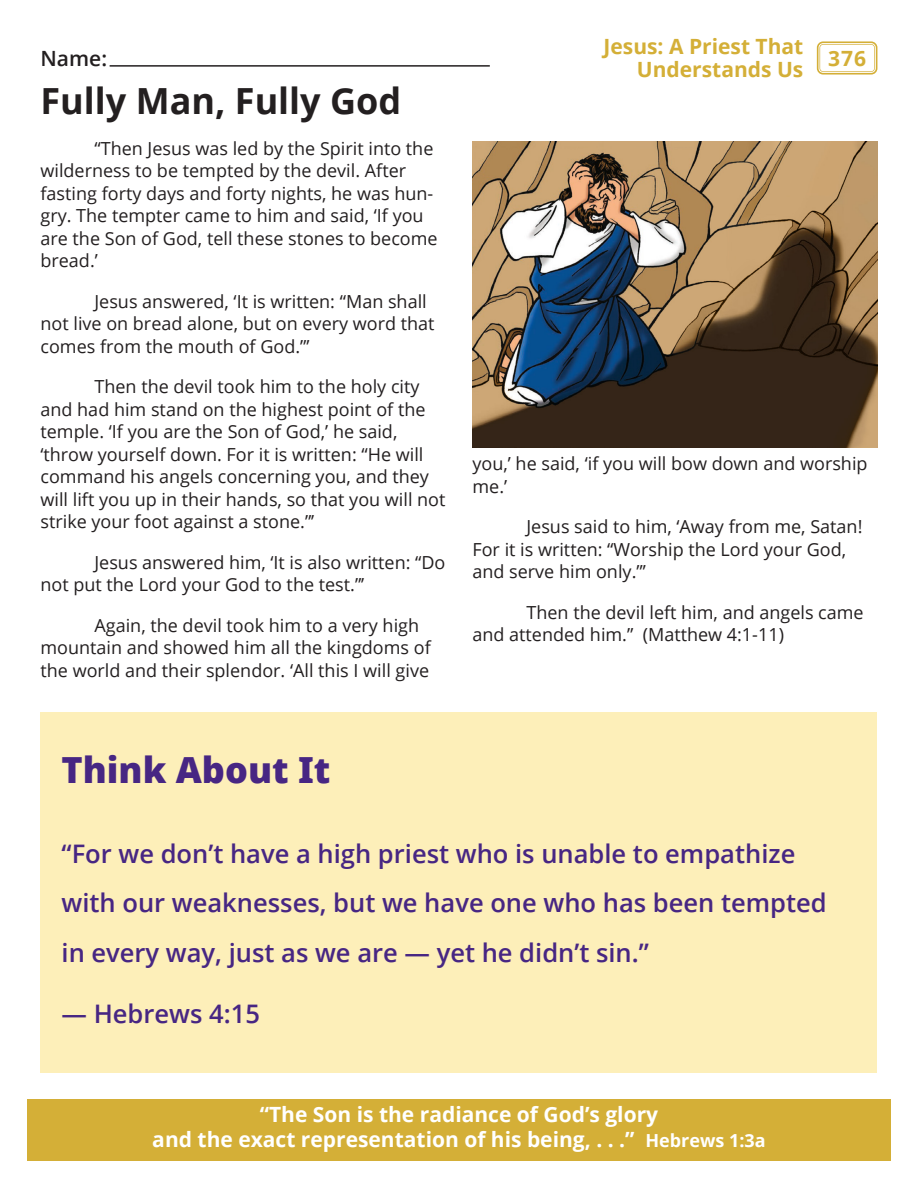
<style>
.page{position:relative;width:918px;height:1188px;background:#fff}
.page>*{position:absolute;margin:0;border:0;box-sizing:border-box;transform-origin:0 0}
.t1{font:700 36px "Open Sans";color:#231f20}
.t2{font:800 36px "Open Sans";color:#472683}
.t3{font:600 25.5px/49.5px "Open Sans";color:#472683}
.t4{font:700 21px/25.2px "Open Sans";color:#fff;text-align:center}
.t5{font:700 21px "Open Sans";color:#d4af37}
.t6{font:600 21px "Open Sans";color:#231f20}
.t7{font:18px/22.5px "Open Sans";color:#231f20}
.s1{font-size:18px}
</style>
<div class="page">
<div style="left:40px;top:712px;width:837px;height:360px;background:#fdefb9"></div>
<img style="left:472px;top:141px;width:405px;height:306px">
<div style="left:27px;top:1099px;width:864px;height:62px;background:#d4af37"></div>
<svg style="left:817px;top:41px;width:60px;height:34px"></svg>
<hr style="left:110px;top:65px;width:380px;height:2px;background:#231f20">
<p class="t5" style="left:604px;top:32px;width:201px">Jesus: A Priest That</p>
<p class="t5" style="left:637px;top:54px;width:168px">Understands Us</p>
<p class="t6" style="left:41px;top:44px;width:68px">Name:</p>
<p class="t5" style="left:828px;top:43px;width:40px">376</p>
<p class="t1" style="left:41px;top:75px;width:362px">Fully Man, Fully God</p>
<p class="t7" style="left:40px;top:137px;width:399px;text-indent:54px">“Then Jesus was led by the Spirit into the wilderness to be tempted by the devil. After fasting forty days and forty nights, he was hun&shy;gry. The tempter came to him and said, ‘If you are the Son of God, tell these stones to become bread.’</p>
<p class="t7" style="left:40px;top:290px;width:396px;text-indent:54px">Jesus answered, ‘It is written: “Man shall not live on bread alone, but on every word that comes from the mouth of God.”’</p>
<p class="t7" style="left:40px;top:375px;width:407px;text-indent:54px">Then the devil took him to the holy city and had him stand on the highest point of the temple. ‘If you are the Son of God,’ he said, ‘throw yourself down. For it is written: “He will command his angels concerning you, and they will lift you up in their hands, so that you will not strike your foot against a stone.”’</p>
<p class="t7" style="left:40px;top:551px;width:407px;text-indent:54px">Jesus answered him, ‘It is also written: “Do not put the Lord your God to the test.”’</p>
<p class="t7" style="left:40px;top:614px;width:392px;text-indent:54px">Again, the devil took him to a very high mountain and showed him all the kingdoms of the world and their splendor. ‘All this I will give</p>
<p class="t7" style="left:472px;top:452px;width:397px">you,’ he said, ‘if you will bow down and worship me.’</p>
<p class="t7" style="left:472px;top:515px;width:392px;text-indent:54px">Jesus said to him, ‘Away from me, Satan!<br>For it is written: “Worship the Lord your God, and serve him only.”’</p>
<p class="t7" style="left:472px;top:601px;width:393px;text-indent:54px">Then the devil left him, and angels came and attended him.” (Matthew 4:1-11)</p>
<p class="t2" style="left:62px;top:742px;width:270px">Think About It</p>
<p class="t3" style="left:62px;top:828px;width:767px">“For we don’t have a high priest who is unable to empathize with our weaknesses, but we have one who has been tempted in every way, just as we are — yet he didn’t sin.”</p>
<p class="t3" style="left:62px;top:989px;width:200px">— Hebrews 4:15</p>
<p class="t4" style="left:152px;top:1101px;width:615px">“The Son is the radiance of God’s glory<br>and the exact representation of his being, . . .” <span class="s1">Hebrews 1:3a</span></p>
</div>
